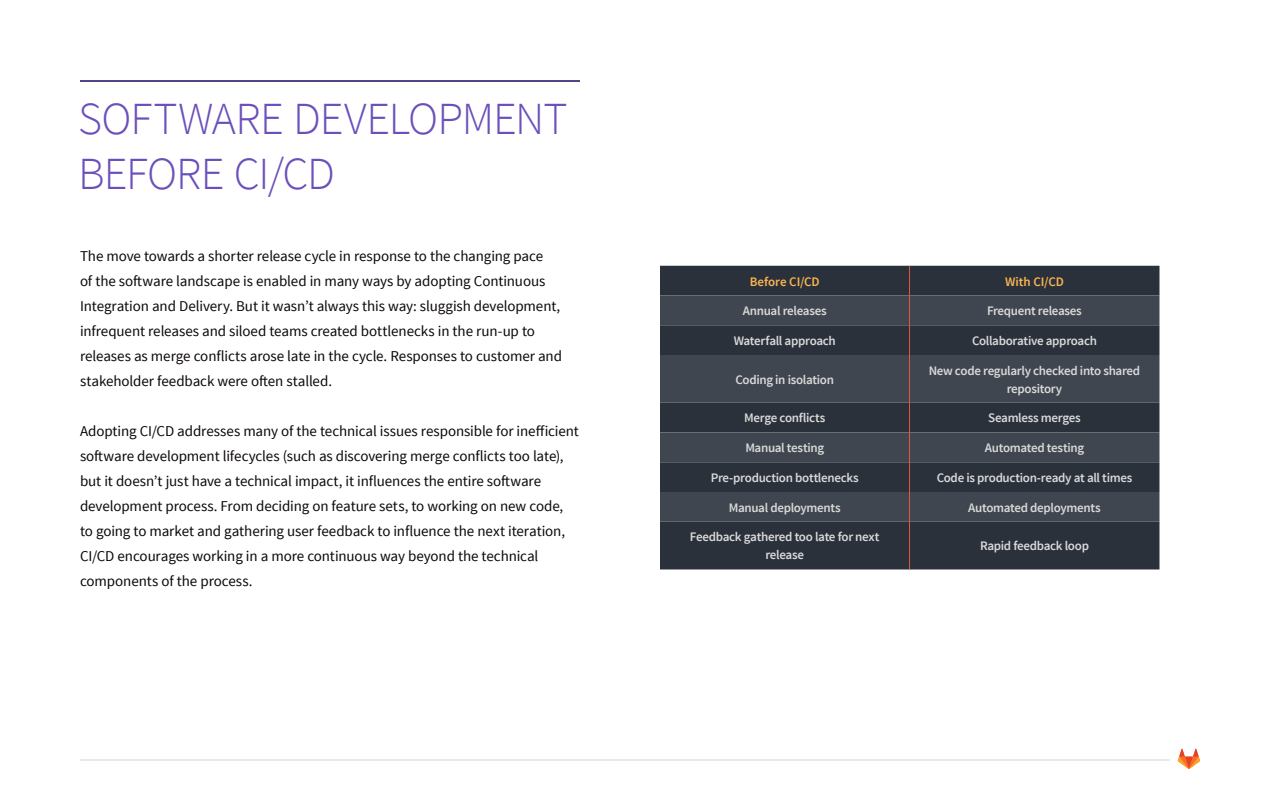
<style>
.page{position:relative;width:1280px;height:800px;background:#fff}
.page>*{position:absolute;margin:0;border:0;box-sizing:border-box;transform-origin:0 0}
.t1{font:300 46px/56px "Source Sans Pro";letter-spacing:-.02em;color:#6b4fbb}
.t2{font:15px/25px "Source Sans Pro";letter-spacing:-.01em;color:#0c0806}
.t3{font:600 13px/18px "Source Sans Pro";letter-spacing:-.025em;color:#d9d9d9;text-align:center}
.t4{font:600 13px "Source Sans Pro";letter-spacing:-.005em;color:#fdb551}
</style>
<div class="page">
<hr style="left:80px;top:80px;width:500px;height:2px;background:#548">
<hr style="left:80px;top:760px;width:1090px;height:1px;background:#d5d6d8">
<svg style="left:1178px;top:749px;width:22px;height:20px"></svg>
<div style="left:660px;top:266px;width:500px;height:304px;background:#2b313b"></div>
<svg style="left:660px;top:296px;width:500px;height:226px;background:#383e48"></svg>
<hr style="left:909px;top:266px;width:1px;height:30px;background:#e5563e">
<svg style="left:909px;top:296px;width:1px;height:29px"></svg>
<hr style="left:909px;top:325px;width:1px;height:30px;background:#e5563e">
<hr style="left:909px;top:355px;width:1px;height:48px;background:#e5563e">
<svg style="left:909px;top:403px;width:1px;height:29px"></svg>
<hr style="left:909px;top:432px;width:1px;height:30px;background:#e5563e">
<hr style="left:909px;top:462px;width:1px;height:30px;background:#e5563e">
<hr style="left:909px;top:492px;width:1px;height:30px;background:#e5563e">
<hr style="left:909px;top:522px;width:1px;height:48px;background:#e5563e">
<h1 class="t1" style="left:78px;top:90px;width:491px">SOFTWARE DEVELOPMENT<br>BEFORE CI/CD</h1>
<p class="t2" style="left:80px;top:244px;width:484px">The move towards a shorter release cycle in response to the changing pace<br>of the software landscape is enabled in many ways by adopting Continuous Integration and Delivery. But it wasn’t always this way: sluggish development, infrequent releases and siloed teams created bottlenecks in the run-up to releases as merge conflicts arose late in the cycle. Responses to customer and stakeholder feedback were often stalled.</p>
<p class="t2" style="left:80px;top:419px;width:501px">Adopting CI/CD addresses many of the technical issues responsible for inefficient software development lifecycles (such as discovering merge conflicts too late), but it doesn’t just have a technical impact, it influences the entire software development process. From deciding on feature sets, to working on new code, to going to market and gathering user feedback to influence the next iteration, CI/CD encourages working in a more continuous way beyond the technical components of the process.</p>
<p class="t4" style="left:750px;top:273px;width:72px">Before CI/CD</p>
<p class="t4" style="left:1005px;top:273px;width:60px">With CI/CD</p>
<p class="t3" style="left:743px;top:302px;width:85px">Annual releases</p>
<p class="t3" style="left:987px;top:302px;width:96px">Frequent releases</p>
<p class="t3" style="left:734px;top:332px;width:104px">Waterfall approach</p>
<p class="t3" style="left:972px;top:332px;width:127px">Collaborative approach</p>
<p class="t3" style="left:735px;top:371px;width:100px">Coding in isolation</p>
<p class="t3" style="left:929px;top:362px;width:213px">New code regularly checked into shared repository</p>
<p class="t3" style="left:744px;top:410px;width:83px">Merge conflicts</p>
<p class="t3" style="left:988px;top:410px;width:94px">Seamless merges</p>
<p class="t3" style="left:745px;top:439px;width:80px">Manual testing</p>
<p class="t3" style="left:985px;top:439px;width:101px">Automated testing</p>
<p class="t3" style="left:711px;top:469px;width:149px">Pre-production bottlenecks</p>
<p class="t3" style="left:937px;top:469px;width:197px">Code is production-ready at all times</p>
<p class="t3" style="left:729px;top:499px;width:114px">Manual deployments</p>
<p class="t3" style="left:968px;top:499px;width:134px">Automated deployments</p>
<p class="t3" style="left:690px;top:529px;width:191px">Feedback gathered too late for next release</p>
<p class="t3" style="left:980px;top:538px;width:110px">Rapid feedback loop</p>
</div>
